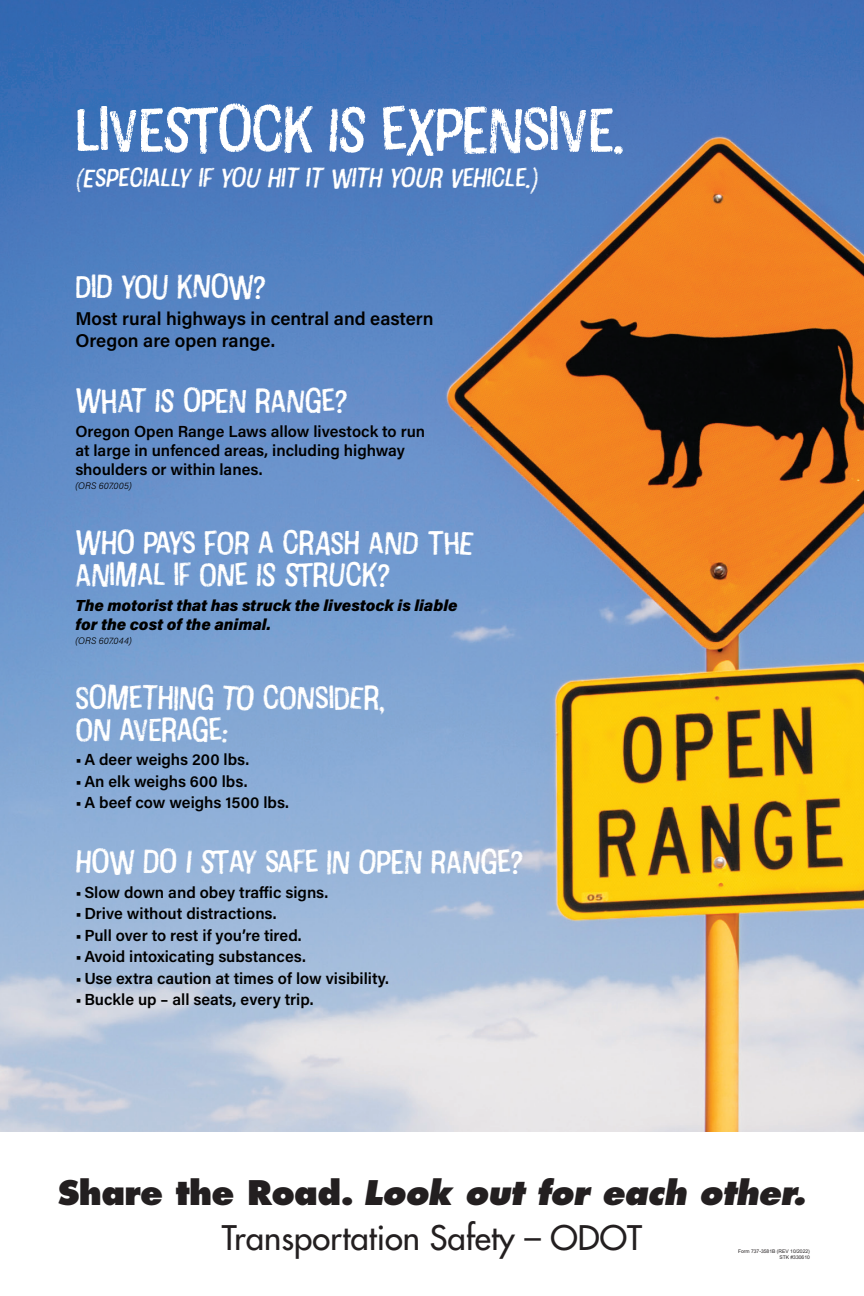
<style>
.page{position:relative;width:864px;height:1296px;background:#fff}
.page>*{position:absolute;margin:0;border:0;box-sizing:border-box;transform-origin:0 0}
.t1{font:70px "Cotton";color:#fff}
.t2{font:36px/32px "Cotton";letter-spacing:.01em;color:#fff}
.t3{font:italic 800 33px "Futura Std";letter-spacing:-.02em;color:#231f20}
.t4{font:500 33px "Futura Std";color:#231f20}
.t5{font:29.5px "Cotton";color:#fff}
.b{font:600 18.5px/22.2px "Acumin Pro";color:#000}
.b-2{font:600 16px/19.2px "Acumin Pro";color:#000}
.b-3{font:italic 900 16px/19.2px "Acumin Pro";color:#000}
.b-4{font:italic 300 9.5px "Acumin Pro";letter-spacing:.005em;color:#000}
.SUBHEAD_11_pt_bold{font:5px "Arial";color:#231f20}
.s1{font-style:normal}
</style>
<div class="page">
<img style="left:0;top:0;width:864px;height:1132px">
<p class="t1" style="left:76px;top:87px;width:550px">LIVESTOCK IS EXPENSIVE.</p>
<p class="t5" style="left:76px;top:160px;width:466px">(ESPECIALLY IF YOU HIT IT WITH YOUR VEHICLE.)</p>
<p class="t2" style="left:75px;top:270px;width:191px">DID YOU KNOW?</p>
<p class="b" style="left:75px;top:307px;width:360px">Most rural highways in central and eastern<br>Oregon are open range.</p>
<p class="t2" style="left:75px;top:385px;width:273px">WHAT IS OPEN RANGE?</p>
<p class="b-2" style="left:75px;top:421px;width:351px">Oregon Open Range Laws allow livestock to run at large in unfenced areas, including highway shoulders or within lanes.</p>
<p class="b-4" style="left:75px;top:479px;width:58px">(ORS 607.005)</p>
<p class="t2" style="left:75px;top:527px;width:400px">WHO PAYS FOR A CRASH AND THE<br>ANIMAL IF ONE IS STRUCK?</p>
<p class="b-3" style="left:75px;top:595px;width:384px">The motorist that has struck the livestock is liable for the cost of the animal.</p>
<p class="b-4" style="left:75px;top:634px;width:58px">(ORS 607.044)</p>
<p class="t2" style="left:75px;top:681px;width:311px">SOMETHING TO CONSIDER,<br>ON AVERAGE:</p>
<p class="b-2" style="left:75px;top:750px;width:175px">• A deer weighs 200 lbs.</p>
<p class="b-2" style="left:75px;top:771px;width:174px">• An elk weighs 600 lbs.</p>
<p class="b-2" style="left:75px;top:792px;width:215px">•A beef cow weighs 1500 lbs.</p>
<p class="t2" style="left:75px;top:846px;width:449px">HOW DO I STAY SAFE IN OPEN RANGE?</p>
<p class="b-2" style="left:75px;top:882px;width:254px">• Slow down and obey traffic signs.</p>
<p class="b-2" style="left:75px;top:903px;width:203px">• Drive without distractions.</p>
<p class="b-2" style="left:75px;top:925px;width:228px">• Pull over to rest if you’re tired.</p>
<p class="b-2" style="left:75px;top:946px;width:232px">• Avoid intoxicating substances.</p>
<p class="b-2" style="left:75px;top:968px;width:315px">• Use extra caution at times of low visibility.</p>
<p class="b-2" style="left:75px;top:989px;width:240px">• Buckle up – all seats, every trip.</p>
<p class="t3" style="left:58px;top:1172px;width:750px"><span class="s1">Share the Road.</span> Look out for each other.</p>
<p class="t4" style="left:222px;top:1217px;width:422px">Transportation Safety – ODOT</p>
<p class="SUBHEAD_11_pt_bold" style="left:738px;top:1248px;width:73px">Form 737-3581B (REV 10/2022)</p>
<p class="SUBHEAD_11_pt_bold" style="left:779px;top:1254px;width:32px">STK #330610</p>
</div>
